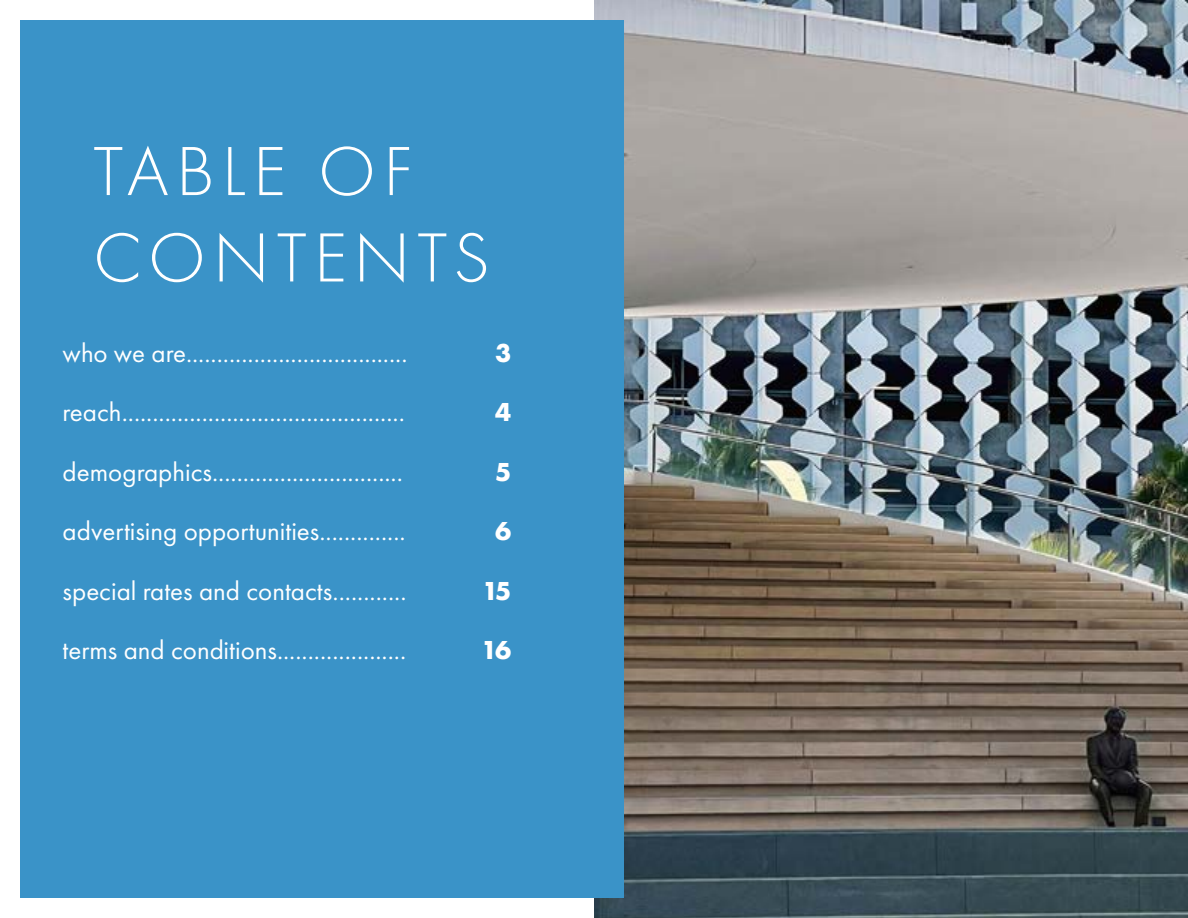
<style>
.page{position:relative;width:1188px;height:918px;background:#fff}
.page>*{position:absolute;margin:0;border:0;box-sizing:border-box;transform-origin:0 0}
.t1{font:300 72px/86.4px "Futura PT";letter-spacing:.1em;color:#fff}
.t2{font:27px/59.4px "Futura PT";color:#fff}
.t3{font:700 27px/59.4px "Futura PT";color:#fff}
</style>
<div class="page">
<img style="left:594px;top:0;width:594px;height:918px">
<div style="left:20px;top:20px;width:604px;height:878px;background:#3a93c8"></div>
<h1 class="t1" style="left:93px;top:128px;width:398px">TABLE OF<br>CONTENTS</h1>
<p class="t2" style="left:63px;top:323px;width:346px">who we are....................................</p>
<p class="t2" style="left:63px;top:383px;width:344px">reach..............................................</p>
<p class="t2" style="left:63px;top:442px;width:345px">demographics............................... advertising opportunities..............</p>
<p class="t2" style="left:63px;top:561px;width:345px">special rates and contacts............ terms and conditions.....................</p>
<p class="t3" style="left:495px;top:323px;width:18px">3</p>
<p class="t3" style="left:495px;top:382px;width:18px">4</p>
<p class="t3" style="left:495px;top:441px;width:18px">5<br>6</p>
<p class="t3" style="left:481px;top:560px;width:32px">15<br>16</p>
</div>
